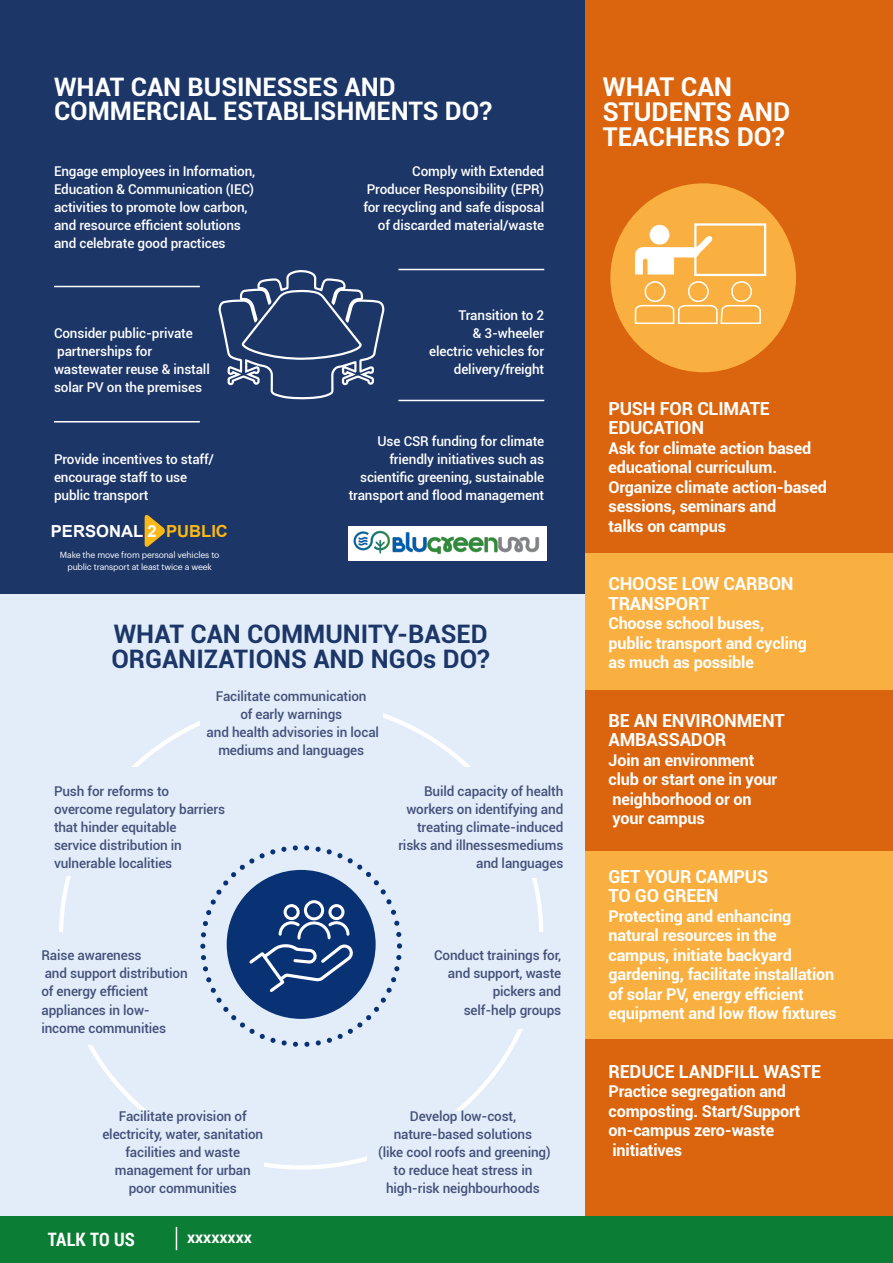
<style>
.page{position:relative;width:893px;height:1263px;background:#fff}
.page>*{position:absolute;margin:0;border:0;box-sizing:border-box;transform-origin:0 0}
.t1{font:700 25.95px/25.2px "Roboto";color:#fff}
.t2{font:700 25.5px/24.8px "Roboto";color:#fff}
.t3{font:700 25.5px/24.8px "Roboto";color:#1c3668}
.t4{font:700 18.45px "Roboto Condensed";letter-spacing:.01em;color:#fff}
.t5{font:700 18px/19.5px "Roboto";letter-spacing:-.01em;color:#fff}
.t6{font:700 16.65px "Arial";color:#fff}
.t7{font:700 16.2px/19.5px "Roboto";letter-spacing:-.01em;color:#fff}
.t8{font:700 15.9px "Roboto";color:#fff}
.t9{font:500 13.5px/18px "Roboto";letter-spacing:-.01em;color:#44507a;text-align:center}
.t10{font:500 13.5px/18px "Roboto";letter-spacing:-.01em;color:#fff;text-align:right}
.t11{font:8.7px/11.9px "Graphik";letter-spacing:-.02em;color:#fff;text-align:center}
.s1{color:#fcb814}
</style>
<div class="page">
<div style="left:0;top:0;width:591px;height:606px;background:#1c3668"></div>
<div style="left:0;top:594px;width:600px;height:669px;background:#e2edf9"></div>
<div style="left:585px;top:0;width:308px;height:1227px;background:#da650e"></div>
<div style="left:610px;top:183px;width:186px;height:189px;background:#fab040;border-radius:50%"></div>
<svg style="left:634px;top:225px;width:128px;height:99px"></svg>
<div style="left:694px;top:223px;width:72px;height:53px;border:2px solid #fff"></div>
<div style="left:585px;top:554px;width:308px;height:136px;background:#fab040"></div>
<div style="left:585px;top:851px;width:308px;height:187px;background:#fab040"></div>
<svg style="left:200px;top:845px;width:202px;height:202px"></svg>
<div style="left:54px;top:767px;width:171px;height:109px;background:#e2edf9"></div>
<div style="left:392px;top:767px;width:171px;height:111px;background:#e2edf9"></div>
<svg style="left:218px;top:270px;width:167px;height:130px"></svg>
<hr style="left:54px;top:286px;width:146px;height:1px;background:#fff">
<hr style="left:54px;top:421px;width:146px;height:1px;background:#fff">
<hr style="left:398px;top:269px;width:146px;height:1px;background:#fff">
<hr style="left:398px;top:400px;width:146px;height:1px;background:#fff">
<img style="left:348px;top:526px;width:198px;height:34px">
<svg style="left:145px;top:514px;width:20px;height:33px"></svg>
<div style="left:0;top:1216px;width:893px;height:47px;background:#0b7d35"></div>
<svg style="left:176px;top:1227px;width:1px;height:23px"></svg>
<p class="t2" style="left:54px;top:73px;width:440px">WHAT CAN BUSINESSES AND<br>COMMERCIAL ESTABLISHMENTS DO?</p>
<p class="t1" style="left:603px;top:73px;width:189px">WHAT CAN<br>STUDENTS AND<br>TEACHERS DO?</p>
<p class="t10" style="left:363px;top:162px;width:182px">Comply with Extended<br>Producer Responsibility (EPR) for recycling and safe disposal of discarded material/waste</p>
<p class="t10" style="left:54px;top:162px;width:203px;text-align:left">Engage employees in Information, Education &amp; Communication (IEC) activities to promote low carbon, and resource efficient solutions and celebrate good practices</p>
<p class="t10" style="left:54px;top:324px;width:157px;text-align:left">Consider public-private partnerships for wastewater reuse &amp; install solar PV on the premises</p>
<p class="t10" style="left:54px;top:450px;width:161px;text-align:left">Provide incentives to staff/ encourage staff to use public transport</p>
<p class="t6" style="left:51px;top:520px;width:179px">PERSONAL 2 <span class="s1">PUBLIC</span></p>
<p class="t11" style="left:60px;top:548px;width:161px">Make the move from personal vehicles to public transport at least twice a week</p>
<p class="t10" style="left:429px;top:306px;width:117px">Transition to 2<br>&amp; 3-wheeler electric vehicles for delivery/freight</p>
<p class="t10" style="left:349px;top:432px;width:197px">Use CSR funding for climate friendly initiatives such as scientific greening, sustainable transport and flood management</p>
<p class="t3" style="left:111px;top:620px;width:380px">WHAT CAN COMMUNITY-BASED<br>ORGANIZATIONS AND NGOs DO?</p>
<p class="t9" style="left:207px;top:686px;width:174px">Facilitate communication<br>of early warnings<br>and health advisories in local mediums and languages</p>
<p class="t9" style="left:54px;top:781px;width:173px;text-align:left">Push for reforms to overcome regulatory barriers that hinder equitable<br>service distribution in vulnerable localities</p>
<p class="t9" style="left:398px;top:781px;width:166px;text-align:right">Build capacity of health workers on identifying and treating climate-induced risks and illnessesmediums and languages</p>
<p class="t9" style="left:41px;top:946px;width:148px;text-align:left">Raise awareness<br>and support distribution of energy efficient appliances in low&shy;income communities</p>
<p class="t9" style="left:434px;top:946px;width:129px;text-align:right">Conduct trainings for, and support, waste pickers and<br>self-help groups</p>
<p class="t9" style="left:102px;top:1107px;width:162px">Facilitate provision of electricity, water, sanitation facilities and waste management for urban poor communities</p>
<p class="t4" style="left:48px;top:1227px;width:89px">TALK TO US</p>
<p class="t8" style="left:187px;top:1226px;width:66px">xxxxxxxx</p>
<p class="t9" style="left:378px;top:1107px;width:174px">Develop low-cost, nature-based solutions<br>(like cool roofs and greening) to reduce heat stress in high-risk neighbourhoods</p>
<p class="t5" style="left:608px;top:398px;width:163px">PUSH FOR CLIMATE<br>EDUCATION</p>
<p class="t7" style="left:608px;top:438px;width:220px">Ask for climate action based educational curriculum.<br>Organize climate action-based sessions, seminars and<br>talks on campus</p>
<p class="t5" style="left:608px;top:573px;width:187px">CHOOSE LOW CARBON<br>TRANSPORT</p>
<p class="t7" style="left:608px;top:613px;width:200px">Choose school buses, public transport and cycling as much as possible</p>
<p class="t5" style="left:608px;top:710px;width:178px">BE AN ENVIRONMENT<br>AMBASSADOR</p>
<p class="t7" style="left:608px;top:750px;width:170px">Join an environment club or start one in your neighborhood or on your campus</p>
<p class="t5" style="left:608px;top:866px;width:161px">GET YOUR CAMPUS<br>TO GO GREEN</p>
<p class="t7" style="left:608px;top:906px;width:229px">Protecting and enhancing natural resources in the campus, initiate backyard gardening, facilitate installation of solar PV, energy efficient equipment and low flow fixtures</p>
<p class="t5" style="left:608px;top:1061px;width:214px">REDUCE LANDFILL WASTE</p>
<p class="t7" style="left:608px;top:1081px;width:193px">Practice segregation and composting. Start/Support on-campus zero-waste initiatives</p>
</div>
